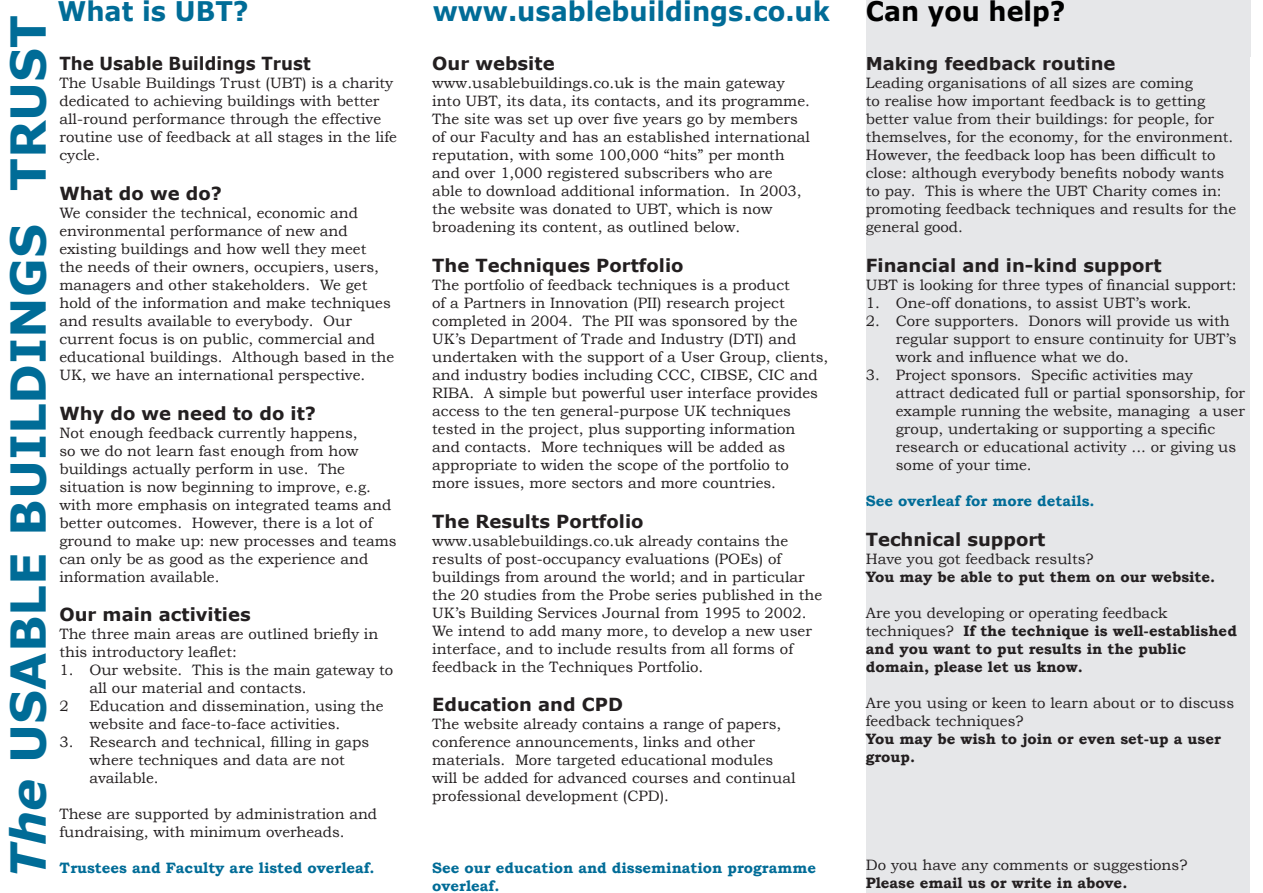
<style>
.page{position:relative;width:1263px;height:893px;background:#fff}
.page>*{position:absolute;margin:0;border:0;box-sizing:border-box;transform-origin:0 0}
.t1{font:700 48px "Verdana";color:#006c97}
.t2{font:700 27px "Verdana";color:#006c97;scale:.95 1}
.t3{font:700 27px "Verdana";color:#000;scale:.94 1}
.t4{font:700 18px "Verdana";color:#231f20}
.t5{font:700 18px "Verdana";color:#231f20;scale:.93 1}
.t6{font:15px/18px "Bookman Old Style";color:#231f20}
.t7{font:700 15px/18px "Bookman Old Style";color:#231f20}
.t8{font:700 15px/18px "Bookman Old Style";color:#006c97}
.s1{font-style:italic}
.s2{font-weight:400}
</style>
<div class="page">
<div style="left:866px;top:57px;width:383px;height:836px;background:#e6e7e9"></div>
<div style="left:866px;top:0;width:384px;height:57px;background:#e6e7e9"></div>
<h1 class="t1" style="left:-2px;top:878px;width:864px;rotate:-90deg"><span class="s1">The</span> USABLE BUILDINGS TRUST</h1>
<h2 class="t2" style="left:57px;top:-6px;width:203px">What is UBT?</h2>
<h2 class="t2" style="left:433px;top:-6px;width:420px">www.usablebuildings.co.uk</h2>
<h2 class="t3" style="left:866px;top:-6px;width:214px">Can you help?</h2>
<p class="t5" style="left:59px;top:52px;width:272px">The Usable Buildings Trust</p>
<p class="t6" style="left:59px;top:74px;width:339px">The Usable Buildings Trust (UBT) is a charity dedicated to achieving buildings with better all-round performance through the effective routine use of feedback at all stages in the life cycle.</p>
<p class="t4" style="left:59px;top:182px;width:164px">What do we do?</p>
<p class="t6" style="left:59px;top:204px;width:336px">We consider the technical, economic and environmental performance of new and existing buildings and how well they meet<br>the needs of their owners, occupiers, users, managers and other stakeholders. We get hold of the information and make techniques and results available to everybody. Our current focus is on public, commercial and educational buildings. Although based in the UK, we have an international perspective.</p>
<p class="t4" style="left:59px;top:402px;width:258px">Why do we need to do it?</p>
<p class="t6" style="left:59px;top:424px;width:339px">Not enough feedback currently happens,<br>so we do not learn fast enough from how buildings actually perform in use. The situation is now beginning to improve, e.g. with more emphasis on integrated teams and better outcomes. However, there is a lot of ground to make up: new processes and teams can only be as good as the experience and information available.</p>
<p class="t4" style="left:59px;top:603px;width:193px">Our main activities</p>
<p class="t6" style="left:59px;top:625px;width:320px">The three main areas are outlined briefly in this introductory leaflet:</p>
<p class="t6" style="left:59px;top:661px;width:335px">1. Our website. This is the main gateway to</p>
<p class="t6" style="left:89px;top:679px;width:219px">all our material and contacts.</p>
<p class="t6" style="left:59px;top:697px;width:11px">2</p>
<p class="t6" style="left:89px;top:697px;width:296px">Education and dissemination, using the website and face-to-face activities.</p>
<p class="t6" style="left:89px;top:733px;width:281px;text-indent:-30px">3. Research and technical, filling in gaps where techniques and data are not available.</p>
<p class="t6" style="left:59px;top:805px;width:319px">These are supported by administration and fundraising, with minimum overheads.</p>
<p class="t8" style="left:59px;top:859px;width:317px">Trustees and Faculty are listed overleaf.</p>
<p class="t4" style="left:432px;top:52px;width:124px">Our website</p>
<p class="t6" style="left:432px;top:74px;width:379px">www.usablebuildings.co.uk is the main gateway into UBT, its data, its contacts, and its programme.<br>The site was set up over five years go by members of our Faculty and has an established international reputation, with some 100,000 “hits” per month and over 1,000 registered subscribers who are<br>able to download additional information. In 2003, the website was donated to UBT, which is now broadening its content, as outlined below.</p>
<p class="t4" style="left:432px;top:254px;width:253px">The Techniques Portfolio</p>
<p class="t6" style="left:432px;top:276px;width:398px">The portfolio of feedback techniques is a product<br>of a Partners in Innovation (PII) research project completed in 2004. The PII was sponsored by the UK’s Department of Trade and Industry (DTI) and undertaken with the support of a User Group, clients, and industry bodies including CCC, CIBSE, CIC and RIBA. A simple but powerful user interface provides access to the ten general-purpose UK techniques tested in the project, plus supporting information<br>and contacts. More techniques will be added as appropriate to widen the scope of the portfolio to more issues, more sectors and more countries.</p>
<p class="t4" style="left:432px;top:510px;width:213px">The Results Portfolio</p>
<p class="t6" style="left:432px;top:532px;width:391px">www.usablebuildings.co.uk already contains the results of post-occupancy evaluations (POEs) of buildings from around the world; and in particular the 20 studies from the Probe series published in the UK’s Building Services Journal from 1995 to 2002.<br>We intend to add many more, to develop a new user interface, and to include results from all forms of feedback in the Techniques Portfolio.</p>
<p class="t4" style="left:432px;top:693px;width:192px">Education and CPD</p>
<p class="t6" style="left:432px;top:715px;width:365px">The website already contains a range of papers, conference announcements, links and other materials. More targeted educational modules will be added for advanced courses and continual professional development (CPD).</p>
<p class="t8" style="left:432px;top:859px;width:385px">See our education and dissemination programme overleaf.</p>
<p class="t4" style="left:866px;top:52px;width:251px">Making feedback routine</p>
<p class="t6" style="left:866px;top:74px;width:372px">Leading organisations of all sizes are coming<br>to realise how important feedback is to getting better value from their buildings: for people, for themselves, for the economy, for the environment.<br>However, the feedback loop has been difficult to close: although everybody benefits nobody wants to pay. This is where the UBT Charity comes in: promoting feedback techniques and results for the general good.</p>
<p class="t4" style="left:866px;top:254px;width:297px">Financial and in-kind support</p>
<p class="t6" style="left:866px;top:276px;width:372px">UBT is looking for three types of financial support:</p>
<p class="t6" style="left:866px;top:294px;width:327px">1. One-off donations, to assist UBT’s work.</p>
<p class="t6" style="left:896px;top:312px;width:342px;text-indent:-30px">2. Core supporters. Donors will provide us with regular support to ensure continuity for UBT’s work and influence what we do.</p>
<p class="t6" style="left:896px;top:366px;width:351px;text-indent:-30px">3. Project sponsors. Specific activities may attract dedicated full or partial sponsorship, for example running the website, managing a user group, undertaking or supporting a specific research or educational activity ... or giving us some of your time.</p>
<p class="t8" style="left:866px;top:492px;width:230px">See overleaf for more details.</p>
<p class="t4" style="left:866px;top:528px;width:181px">Technical support</p>
<p class="t6" style="left:866px;top:550px;width:229px">Have you got feedback results?</p>
<p class="t7" style="left:866px;top:567px;width:351px">You may be able to put them on our website.</p>
<p class="t7" style="left:866px;top:603px;width:373px"><span class="s2">Are you developing or operating feedback techniques?</span> If the technique is well-established and you want to put results in the public domain, please let us know.</p>
<p class="t6" style="left:866px;top:694px;width:370px">Are you using or keen to learn about or to discuss feedback techniques?</p>
<p class="t7" style="left:866px;top:729px;width:357px">You may be wish to join or even set-up a user group.</p>
<p class="t6" style="left:866px;top:856px;width:323px">Do you have any comments or suggestions?</p>
<p class="t7" style="left:866px;top:873px;width:263px">Please email us or write in above.</p>
</div>
